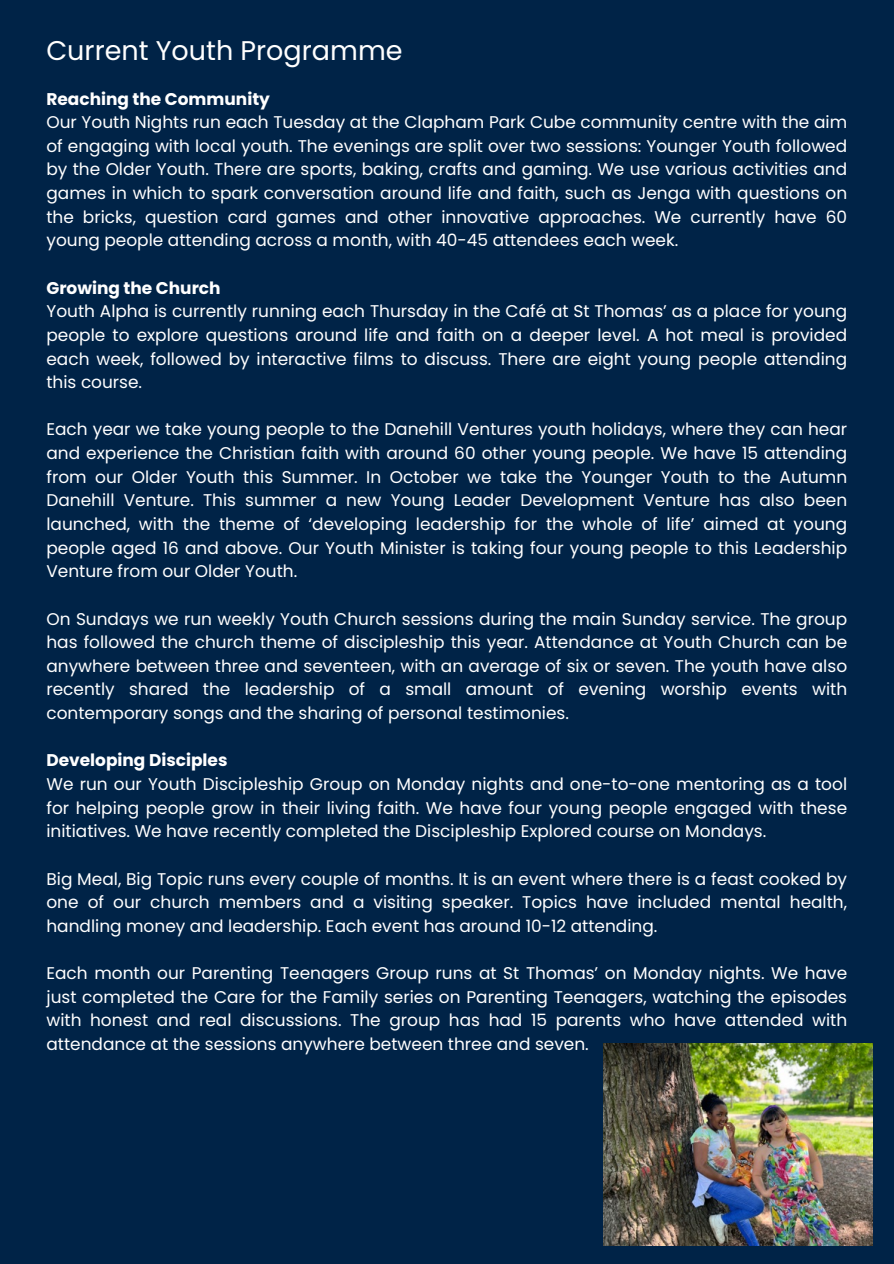
<style>
.page{position:relative;width:894px;height:1264px;background:#fff}
.page>*{position:absolute;margin:0;border:0;box-sizing:border-box;transform-origin:0 0}
.t1{font:27px "Poppins";color:#fff}
.t2{font:16.95px/23.7px "Poppins";color:#fff;text-align:justify}
.t3{font:700 16.95px "Poppins";color:#fff}
</style>
<div class="page">
<div style="left:0;top:0;width:893px;height:1263px;background:#002347"></div>
<img style="left:603px;top:1043px;width:269px;height:202px">
<h1 class="t1" style="left:46px;top:32px;width:357px">Current Youth Programme</h1>
<p class="t3" style="left:46px;top:87px;width:225px">Reaching the Community</p>
<p class="t2" style="left:46px;top:110px;width:802px">Our Youth Nights run each Tuesday at the Clapham Park Cube community centre with the aim of engaging with local youth. The evenings are split over two sessions: Younger Youth followed by the Older Youth. There are sports, baking, crafts and gaming. We use various activities and games in which to spark conversation around life and faith, such as Jenga with questions on the bricks, question card games and other innovative approaches. We currently have 60 young people attending across a month, with 40-45 attendees each week.</p>
<p class="t3" style="left:46px;top:276px;width:175px">Growing the Church</p>
<p class="t2" style="left:46px;top:299px;width:802px">Youth Alpha is currently running each Thursday in the Café at St Thomas’ as a place for young people to explore questions around life and faith on a deeper level. A hot meal is provided each week, followed by interactive films to discuss. There are eight young people attending this course.</p>
<p class="t2" style="left:46px;top:417px;width:802px">Each year we take young people to the Danehill Ventures youth holidays, where they can hear and experience the Christian faith with around 60 other young people. We have 15 attending from our Older Youth this Summer. In October we take the Younger Youth to the Autumn Danehill Venture. This summer a new Young Leader Development Venture has also been launched, with the theme of ‘developing leadership for the whole of life’ aimed at young people aged 16 and above. Our Youth Minister is taking four young people to this Leadership Venture from our Older Youth.</p>
<p class="t2" style="left:46px;top:606px;width:802px">On Sundays we run weekly Youth Church sessions during the main Sunday service. The group has followed the church theme of discipleship this year. Attendance at Youth Church can be anywhere between three and seventeen, with an average of six or seven. The youth have also recently shared the leadership of a small amount of evening worship events with contemporary songs and the sharing of personal testimonies.</p>
<p class="t3" style="left:46px;top:748px;width:182px">Developing Disciples</p>
<p class="t2" style="left:46px;top:772px;width:802px">We run our Youth Discipleship Group on Monday nights and one-to-one mentoring as a tool for helping people grow in their living faith. We have four young people engaged with these initiatives. We have recently completed the Discipleship Explored course on Mondays.</p>
<p class="t2" style="left:46px;top:866px;width:802px">Big Meal, Big Topic runs every couple of months. It is an event where there is a feast cooked by one of our church members and a visiting speaker. Topics have included mental health, handling money and leadership. Each event has around 10-12 attending.</p>
<p class="t2" style="left:46px;top:961px;width:802px">Each month our Parenting Teenagers Group runs at St Thomas’ on Monday nights. We have just completed the Care for the Family series on Parenting Teenagers, watching the episodes with honest and real discussions. The group has had 15 parents who have attended with attendance at the sessions anywhere between three and seven.</p>
</div>
